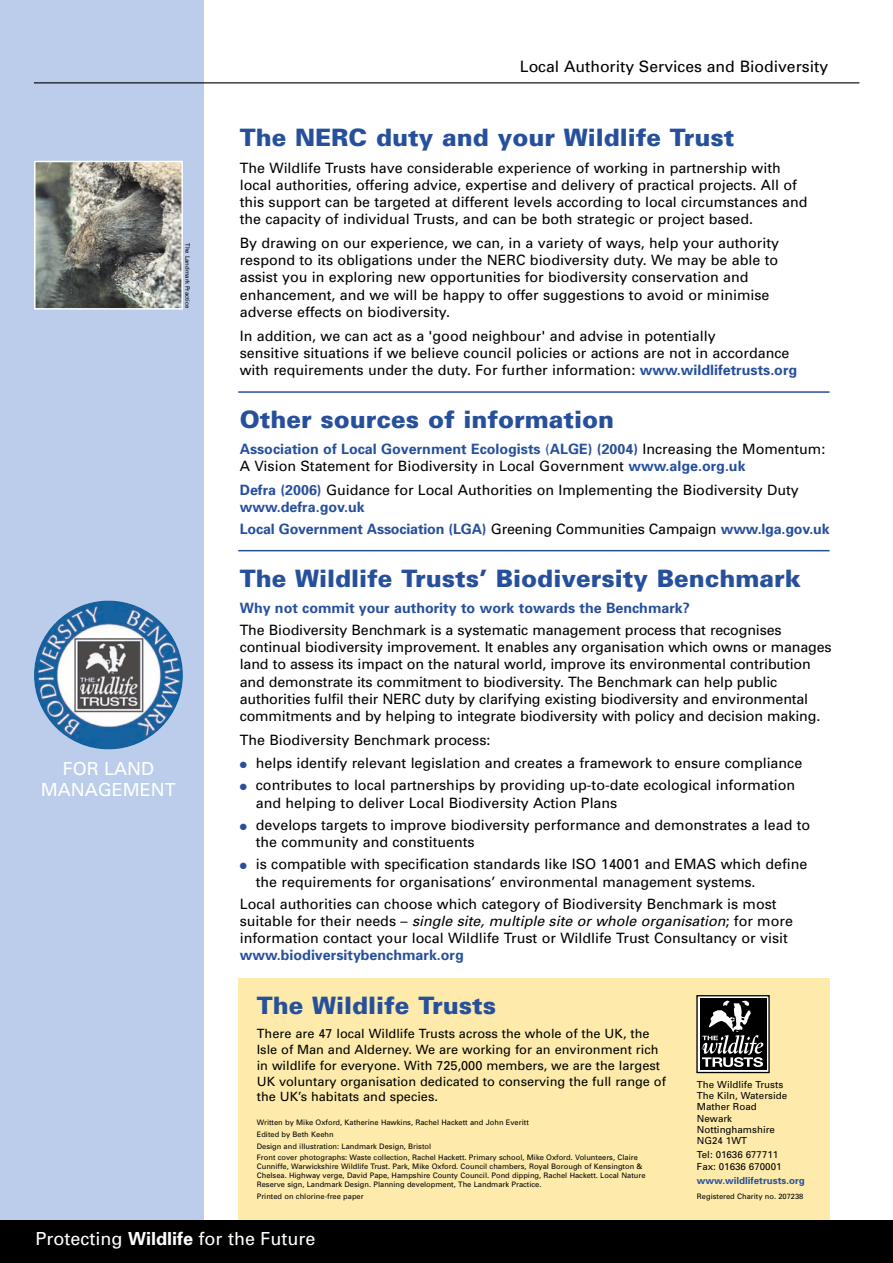
<style>
.page{position:relative;width:893px;height:1263px;background:#fff}
.page>*{position:absolute;margin:0;border:0;box-sizing:border-box;transform-origin:0 0}
.t1{font:900 24px "Univers";color:#27509c}
.t2{font:18px/21px "Univers";color:#fff;text-align:center}
.t3{font:15.75px "Univers";color:#000}
.t4{font:14.25px/17.2px "Univers";color:#000}
.t5{font:700 14.25px "Univers";color:#27509c}
.t6{font:12.75px/15.8px "Univers";color:#000}
.t7{font:9.75px/11.2px "Univers";color:#000}
.t8{font:700 9.75px "Univers";color:#27509c}
.t9{font:7.5px/11.7px "Univers";color:#000}
.t10{font:6px "Univers";color:#000}
.s1{font-weight:700;color:#27509c}
.s2{color:#27509c}
.s3{font-weight:400;color:#000}
.s4{font-style:italic}
.s5{font-weight:700}
</style>
<div class="page">
<div style="left:238px;top:978px;width:591px;height:242px;background:#feebab"></div>
<div style="left:0;top:0;width:204px;height:1220px;background:#bbcdea"></div>
<hr style="left:34px;top:82px;width:825px;height:1px;background:#000">
<img style="left:34px;top:601px;width:149px;height:148px;border-radius:50%">
<hr style="left:238px;top:391px;width:591px;height:2px;background:#27509c">
<hr style="left:238px;top:550px;width:591px;height:1px;background:#27509c">
<svg style="left:696px;top:995px;width:73px;height:78px"></svg>
<div style="left:700px;top:999px;width:66px;height:71px;background:#000"></div>
<svg style="left:702px;top:1001px;width:61px;height:66px"></svg>
<img style="left:37px;top:164px;width:143px;height:143px">
<div style="left:34px;top:161px;width:149px;height:149px;border:2px solid #fff"></div>
<div style="left:0;top:1220px;width:892px;height:43px;background:#000"></div>
<p class="t3" style="left:520px;top:61px;width:310px">Local Authority Services and Biodiversity</p>
<p class="t10" style="left:190px;top:243px;width:66px;rotate:90deg">The Landmark Practice</p>
<p class="t2" style="left:41px;top:759px;width:136px">FOR LAND<br>MANAGEMENT</p>
<h1 class="t1" style="left:240px;top:129px;width:496px">The NERC duty and your Wildlife Trust</h1>
<p class="t4" style="left:240px;top:160px;width:569px">The Wildlife Trusts have considerable experience of working in partnership with local authorities, offering advice, expertise and delivery of practical projects. All of this support can be targeted at different levels according to local circumstances and the capacity of individual Trusts, and can be both strategic or project based.</p>
<p class="t4" style="left:240px;top:236px;width:541px">By drawing on our experience, we can, in a variety of ways, help your authority respond to its obligations under the NERC biodiversity duty. We may be able to assist you in exploring new opportunities for biodiversity conservation and enhancement, and we will be happy to offer suggestions to avoid or minimise adverse effects on biodiversity.</p>
<p class="t4" style="left:240px;top:328px;width:559px">In addition, we can act as a 'good neighbour' and advise in potentially<br>sensitive situations if we believe council policies or actions are not in accordance with requirements under the duty. For further information: <span class="s1">www.wildlifetrusts.org</span></p>
<h1 class="t1" style="left:240px;top:411px;width:376px">Other sources of information</h1>
<p class="t4" style="left:240px;top:441px;width:587px"><span class="s1">Association of Local Government Ecologists</span> <span class="s2">(</span><span class="s1">ALGE) (2004)</span> Increasing the Momentum:<br>A Vision Statement for Biodiversity in Local Government <span class="s1">www.alge.org.uk</span></p>
<p class="t4" style="left:240px;top:482px;width:560px"><span class="s1">Defra (2006)</span> Guidance for Local Authorities on Implementing the Biodiversity Duty <span class="s1">www.defra.gov.uk</span></p>
<p class="t5" style="left:240px;top:524px;width:591px">Local Government Association (LGA) <span class="s3">Greening Communities Campaign</span> www.lga.gov.uk</p>
<h1 class="t1" style="left:240px;top:569px;width:562px">The Wildlife Trusts’ Biodiversity Benchmark</h1>
<p class="t5" style="left:240px;top:602px;width:451px">Why not commit your authority to work towards the Benchmark?</p>
<p class="t4" style="left:240px;top:622px;width:593px">The Biodiversity Benchmark is a systematic management process that recognises continual biodiversity improvement. It enables any organisation which owns or manages land to assess its impact on the natural world, improve its environmental contribution and demonstrate its commitment to biodiversity. The Benchmark can help public authorities fulfil their NERC duty by clarifying existing biodiversity and environmental commitments and by helping to integrate biodiversity with policy and decision making.</p>
<p class="t4" style="left:240px;top:732px;width:252px">The Biodiversity Benchmark process:</p>
<p class="t4" style="left:240px;top:756px;width:564px"><span class="s2">●</span> helps identify relevant legislation and creates a framework to ensure compliance</p>
<p class="t4" style="left:256px;top:778px;width:540px;text-indent:-16px"><span class="s2">●</span> contributes to local partnerships by providing up-to-date ecological information and helping to deliver Local Biodiversity Action Plans</p>
<p class="t4" style="left:256px;top:817px;width:556px;text-indent:-16px"><span class="s2">●</span> develops targets to improve biodiversity performance and demonstrates a lead to the community and constituents</p>
<p class="t4" style="left:256px;top:857px;width:553px;text-indent:-16px"><span class="s2">●</span> is compatible with specification standards like ISO 14001 and EMAS which define the requirements for organisations’ environmental management systems.</p>
<p class="t4" style="left:240px;top:896px;width:554px">Local authorities can choose which category of Biodiversity Benchmark is most<br>s u i t a b l e fo r t h e i r n e e d s – <span class="s4">single site, multiple site or whole organisation</span>; fo r m o r e information contact your local Wildlife Trust or Wildlife Trust Consultancy or visit</p>
<p class="t5" style="left:240px;top:950px;width:226px">www.biodiversitybenchmark.org</p>
<h1 class="t1" style="left:257px;top:996px;width:241px">The Wildlife Trusts</h1>
<p class="t6" style="left:257px;top:1027px;width:411px">There are 47 local Wildlife Trusts across the whole of the UK, the Isle of Man and Alderney. We are working for an environment rich in wildlife for everyone. With 725,000 members, we are the largest UK voluntary organisation dedicated to conserving the full range of the UK’s habitats and species.</p>
<p class="t9" style="left:257px;top:1117px;width:382px">Written by Mike Oxford, Katherine Hawkins, Rachel Hackett and John Everitt<br>Edited by Beth Keehn<br>Design and illustration: Landmark Design, Bristol<br>Front cover photographs: Waste collection, Rachel Hackett. Primary school, Mike Oxford. Volunteers, Claire</p>
<p class="t9" style="left:257px;top:1163px;width:390px;line-height:9px">Cunniffe, Warwickshire Wildlife Trust. Park, Mike Oxford. Council chambers, Royal Borough of Kensington &amp;<br>Chelsea. Highway verge, David Pape, Hampshire County Council. Pond dipping, Rachel Hackett. Local Nature<br>Reserve sign, Landmark Design. Planning development, The Landmark Practice.</p>
<p class="t9" style="left:257px;top:1191px;width:108px">Printed on chlorine-free paper</p>
<p class="t7" style="left:697px;top:1080px;width:92px">The Wildlife Trusts<br>The Kiln, Waterside<br>Mather Road<br>Newark<br>Nottinghamshire<br>NG24 1WT</p>
<p class="t7" style="left:697px;top:1150px;width:86px">Tel: 01636 677711<br>Fax: 01636 670001</p>
<p class="t8" style="left:697px;top:1177px;width:109px">www.wildlifetrusts.org</p>
<p class="t9" style="left:697px;top:1192px;width:108px">Registered Charity no. 207238</p>
<p class="t2" style="left:36px;top:1230px;width:281px">Protecting <span class="s5">Wildlife</span> for the Future</p>
</div>
